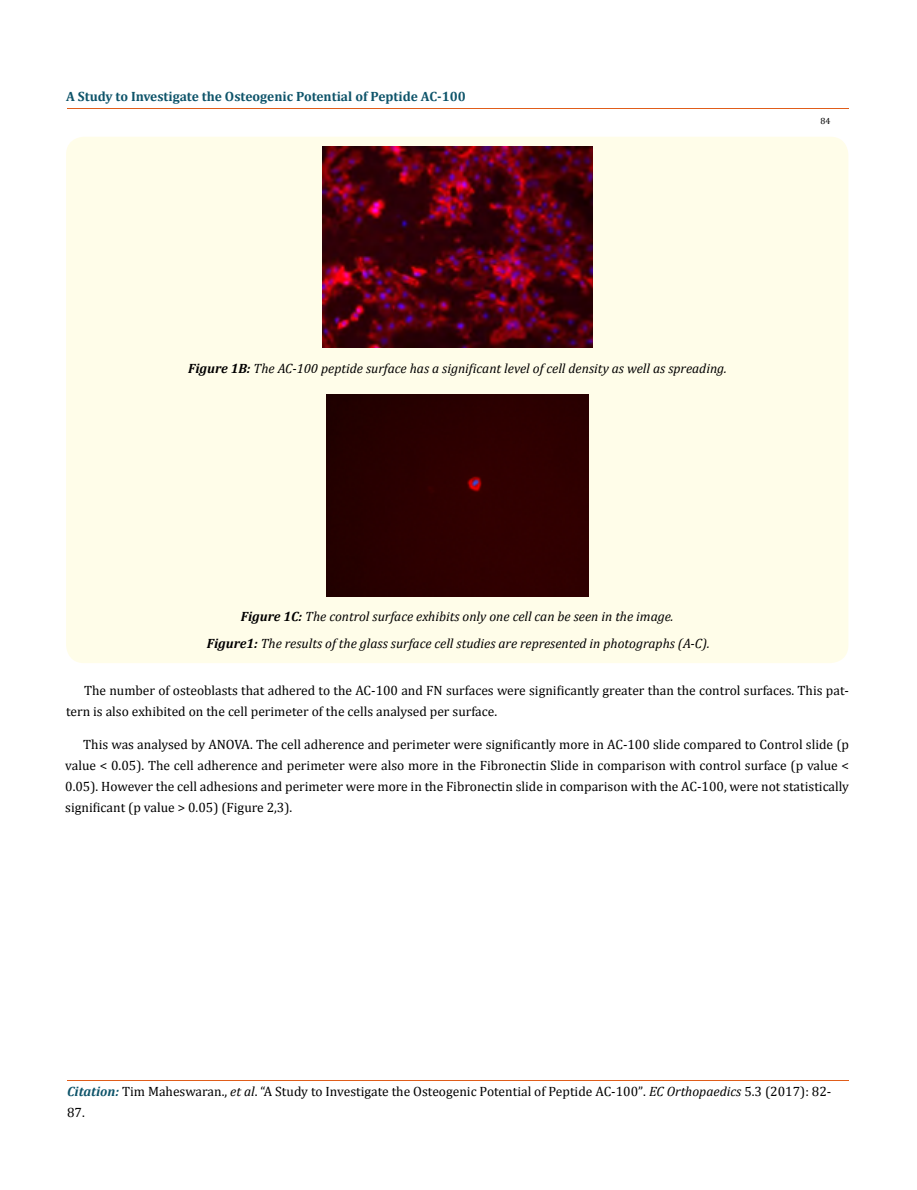
<style>
.page{position:relative;width:917px;height:1190px;background:#fff}
.page>*{position:absolute;margin:0;border:0;box-sizing:border-box;transform-origin:0 0}
.t1{font:13.5px/21px "Cambria";color:#000}
.t2{font:italic 13.5px/26.1px "Cambria";color:#000;text-align:center}
.t3{font:700 13.5px "Cambria";color:#0e546a}
.t4{font:9px "Cambria";color:#000}
.s1{font-weight:700}
.s2{font-weight:700;font-style:italic;color:#0e546a}
.s3{font-style:italic}
.s4{font-size:13.35px}
</style>
<div class="page">
<hr style="left:67px;top:1080px;width:781px;height:1px;background:#e05d1a">
<div style="left:66px;top:137px;width:782px;height:526px;background:#fffde9;border-radius:18px"></div>
<img style="left:323px;top:147px;width:269px;height:200px">
<img style="left:326px;top:395px;width:262px;height:201px">
<p class="t3" style="left:66px;top:87px;width:401px">A Study to Investigate the Osteogenic Potential of Peptide AC-100</p>
<p class="t4" style="left:820px;top:116px;width:11px">84</p>
<p class="t2" style="left:188px;top:354px;width:540px"><span class="s1">Figure 1B:</span> The AC-100 peptide surface has a significant level of cell density as well as spreading.</p>
<p class="t2" style="left:207px;top:603px;width:504px"><span class="s1">Figure 1C:</span> The control surface exhibits only one cell can be seen in the image.<br><span class="s1">Figure1:</span> The results of the glass surface cell studies are represented in photographs (A-C).</p>
<p class="t1" style="left:66px;top:680px;width:784px;text-indent:18px">The number of osteoblasts that adhered to the AC-100 and FN surfaces were significantly greater than the control surfaces. This pat&shy;tern is also exhibited on the cell perimeter of the cells analysed per surface.</p>
<p class="t1" style="left:65px;top:733px;width:785px;text-align:justify;text-indent:18px">This was analysed by ANOVA. The cell adherence and perimeter were significantly more in AC-100 slide compared to Control slide (p value &lt; 0.05). The cell adherence and perimeter were also more in the Fibronectin Slide in comparison with control surface (p value &lt; 0.05). However the cell adhesions and perimeter were more in the Fibronectin slide in comparison with the AC-100, were not statistically significant (p value &gt; 0.05) (Figure 2,3).</p>
<p class="t1" style="left:67px;top:1080px;width:765px"><span class="s2">Citation:</span> Tim Maheswaran., <span class="s3">et al</span>. “A Study to Investigate the Osteogenic Potential of Peptide AC-100”<span class="s4">.</span> <span class="s3">EC Orthopaedics</span> <span class="s4">5</span>.3 (2017): 82-<br>87.</p>
</div>
